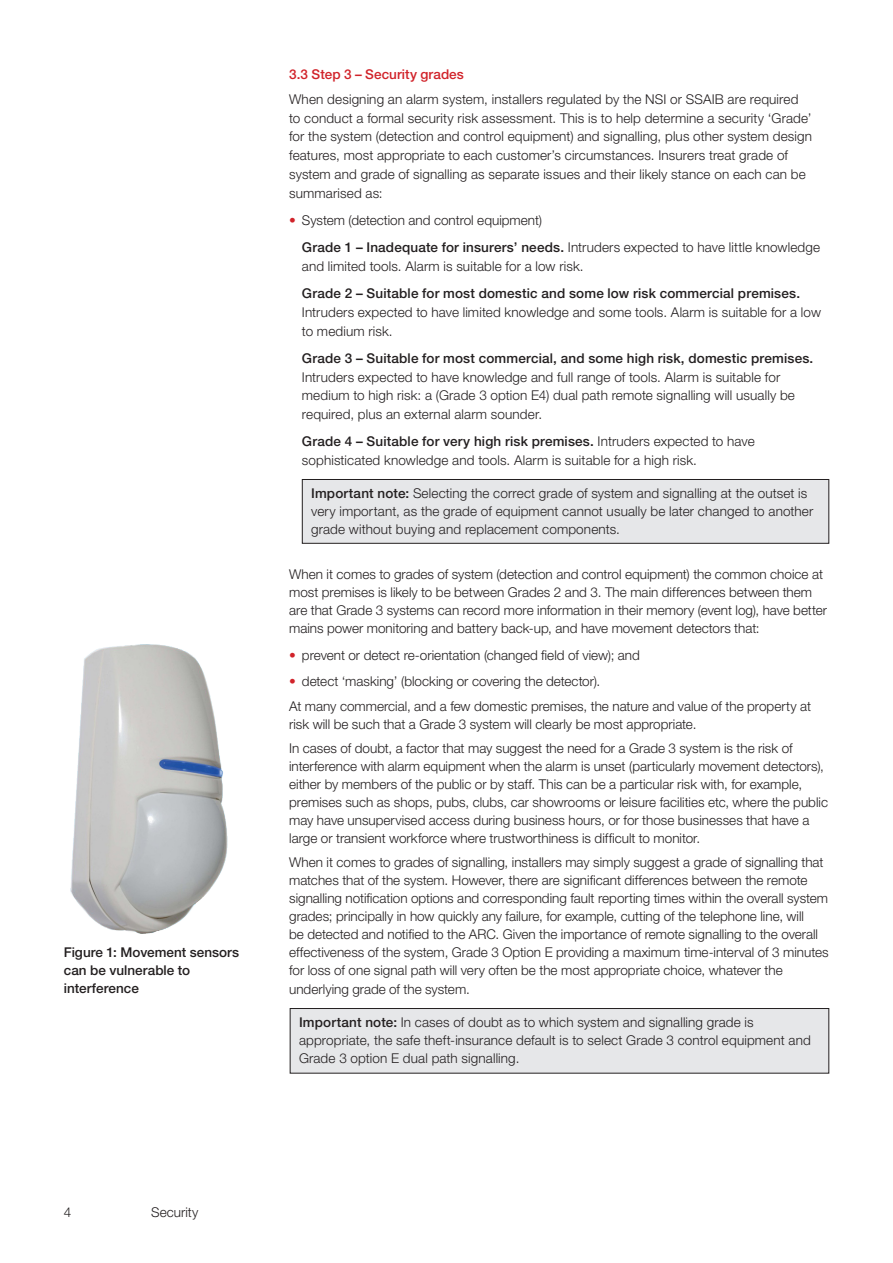
<style>
.page{position:relative;width:893px;height:1263px;background:#fff}
.page>*{position:absolute;margin:0;border:0;box-sizing:border-box;transform-origin:0 0}
.FPA_Body_text{font:300 13.5px/18px "Helvetica Neue LT Std";color:#231f20}
._0_0_0_level_2{font:300 13.5px/18.8px "Helvetica Neue LT Std";letter-spacing:.01em;color:#231f20}
.Caption2{font:500 13.5px/18px "Helvetica Neue LT Pro";color:#231f20}
.FPA_0_0_heads{font:500 13.5px "Helvetica Neue LT Pro";letter-spacing:.005em;color:#d1232a}
.s1{color:#d1232a}
.s2{font-weight:500}
</style>
<div class="page">
<div style="left:302px;top:479px;width:527px;height:64px;background:#e6e7e9"></div>
<div style="left:302px;top:479px;width:527px;height:65px;border:1px solid #231f20"></div>
<div style="left:290px;top:1008px;width:539px;height:65px;background:#e6e7e9"></div>
<div style="left:290px;top:1008px;width:539px;height:65px;border:1px solid #231f20"></div>
<img style="left:71px;top:645px;width:157px;height:288px">
<p class="Caption2" style="left:64px;top:943px;width:177px">Figure 1: Movement sensors can be vulnerable to interference</p>
<p class="FPA_0_0_heads" style="left:289px;top:66px;width:176px">3.3 Step 3 – Security grades</p>
<p class="FPA_Body_text" style="left:289px;top:89px;width:524px;line-height:18.8px">When designing an alarm system, installers regulated by the NSI or SSAIB are required to conduct a formal security risk assessment. This is to help determine a security ‘Grade’ for the system (detection and control equipment) and signalling, plus other system design features, most appropriate to each customer’s circumstances. Insurers treat grade of system and grade of signalling as separate issues and their likely stance on each can be summarised as:</p>
<p class="FPA_Body_text" style="left:289px;top:211px;width:254px"><span class="s1">•</span> System (detection and control equipment)</p>
<p class="_0_0_0_level_2" style="left:302px;top:238px;width:520px"><span class="s2">Grade 1 – Inadequate for insurers’ needs.</span> Intruders expected to have little knowledge and limited tools. Alarm is suitable for a low risk.</p>
<p class="_0_0_0_level_2" style="left:302px;top:284px;width:521px"><span class="s2">Grade 2 – Suitable for most domestic and some low risk commercial premises.<br></span>Intruders expected to have limited knowledge and some tools. Alarm is suitable for a low to medium risk.</p>
<p class="_0_0_0_level_2" style="left:302px;top:348px;width:513px"><span class="s2">Grade 3 – Suitable for most commercial, and some high risk, domestic premises.<br></span>Intruders expected to have knowledge and full range of tools. Alarm is suitable for medium to high risk: a (Grade 3 option E4) dual path remote signalling will usually be required, plus an external alarm sounder.</p>
<p class="_0_0_0_level_2" style="left:302px;top:432px;width:454px"><span class="s2">Grade 4 – Suitable for very high risk premises.</span> Intruders expected to have sophisticated knowledge and tools. Alarm is suitable for a high risk.</p>
<p class="FPA_Body_text" style="left:311px;top:484px;width:504px"><span class="s2">Important note:</span> Selecting the correct grade of system and signalling at the outset is very important, as the grade of equipment cannot usually be later changed to another grade without buying and replacement components.</p>
<p class="FPA_Body_text" style="left:289px;top:565px;width:540px">When it comes to grades of system (detection and control equipment) the common choice at most premises is likely to be between Grades 2 and 3. The main differences between them are that Grade 3 systems can record more information in their memory (event log), have better mains power monitoring and battery back-up, and have movement detectors that:</p>
<p class="FPA_Body_text" style="left:289px;top:646px;width:352px"><span class="s1">•</span> prevent or detect re-orientation (changed field of view); and</p>
<p class="FPA_Body_text" style="left:289px;top:672px;width:313px"><span class="s1">•</span> detect ‘masking’ (blocking or covering the detector).</p>
<p class="FPA_Body_text" style="left:289px;top:697px;width:523px">At many commercial, and a few domestic premises, the nature and value of the property at risk will be such that a Grade 3 system will clearly be most appropriate.</p>
<p class="FPA_Body_text" style="left:289px;top:739px;width:540px">In cases of doubt, a factor that may suggest the need for a Grade 3 system is the risk of interference with alarm equipment when the alarm is unset (particularly movement detectors), either by members of the public or by staff. This can be a particular risk with, for example, premises such as shops, pubs, clubs, car showrooms or leisure facilities etc, where the public may have unsupervised access during business hours, or for those businesses that have a large or transient workforce where trustworthiness is difficult to monitor.</p>
<p class="FPA_Body_text" style="left:289px;top:853px;width:541px">When it comes to grades of signalling, installers may simply suggest a grade of signalling that matches that of the system. However, there are significant differences between the remote signalling notification options and corresponding fault reporting times within the overall system grades; principally in how quickly any failure, for example, cutting of the telephone line, will<br>be detected and notified to the ARC. Given the importance of remote signalling to the overall effectiveness of the system, Grade 3 Option E providing a maximum time-interval of 3 minutes for loss of one signal path will very often be the most appropriate choice, whatever the underlying grade of the system.</p>
<p class="FPA_Body_text" style="left:299px;top:1013px;width:513px"><span class="s2">Important note:</span> In cases of doubt as to which system and signalling grade is appropriate, the safe theft-insurance default is to select Grade 3 control equipment and<br>Grade 3 option E dual path signalling.</p>
<p class="FPA_Body_text" style="left:64px;top:1203px;width:9px">4</p>
<p class="FPA_Body_text" style="left:151px;top:1203px;width:49px">Security</p>
</div>
